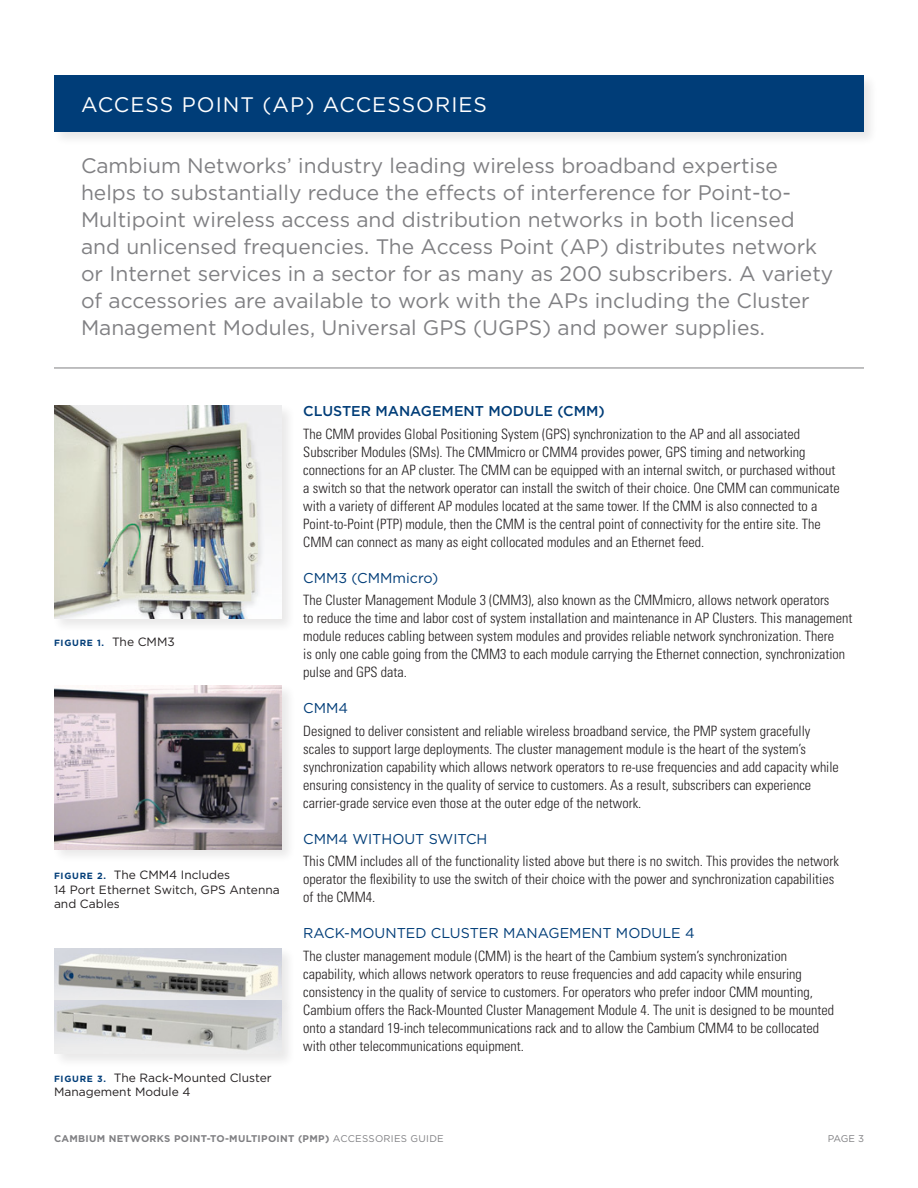
<style>
.page{position:relative;width:918px;height:1188px;background:#fff}
.page>*{position:absolute;margin:0;border:0;box-sizing:border-box;transform-origin:0 0}
.t1{font:21px/27px "Gotham";color:#808083}
.t2{font:21px "Gotham";letter-spacing:.05em;color:#fff}
.t3{font:300 condensed 14.25px/18px "Univers";color:#231f20}
.t4{font:14.25px "Gotham";color:#003d78}
.t5{font:500 14.25px "Gotham";color:#003d78}
.t6{font:12px/14.4px "Gotham";color:#231f20}
.t7{font:700 9.75px "Gotham";letter-spacing:.03em;color:#808083}
.t8{font:9.75px "Gotham";color:#808083}
.t9{font:700 9px "Gotham";letter-spacing:.08em;color:#003d78}
.s1{font-weight:400;font-size:12px;color:#231f20}
.s2{font-weight:700;font-size:9px;color:#003d78}
.s3{font-weight:400}
</style>
<div class="page">
<div style="left:52px;top:684px;width:244px;height:179px;background:#231f20;opacity:.1"></div>
<img style="left:54px;top:686px;width:227px;height:163px">
<div style="left:52px;top:73px;width:827px;height:73px;background:#231f20;opacity:.1"></div>
<div style="left:54px;top:76px;width:810px;height:56px;background:#003d78"></div>
<hr style="left:54px;top:368px;width:810px;height:1px;background:#808083">
<div style="left:52px;top:946px;width:243px;height:70px;background:#231f20;opacity:.1"></div>
<img style="left:55px;top:948px;width:227px;height:50px">
<div style="left:52px;top:998px;width:243px;height:70px;background:#231f20;opacity:.1"></div>
<div style="left:52px;top:403px;width:243px;height:230px;background:#231f20;opacity:.1"></div>
<img style="left:54px;top:405px;width:227px;height:213px">
<p class="t2" style="left:81px;top:91px;width:408px">ACCESS POINT (AP) ACCESSORIES</p>
<p class="t1" style="left:81px;top:152px;width:754px">Cambium Networks’ industry leading wireless broadband expertise helps to substantially reduce the effects of interference for Point-to-Multipoint wireless access and distribution networks in both licensed and unlicensed frequencies. The Access Point (AP) distributes network or Internet services in a sector for as many as 200 subscribers. A variety of accessories are available to work with the APs including the Cluster Management Modules, Universal GPS (UGPS) and power supplies.</p>
<p class="t9" style="left:54px;top:637px;width:122px">FIGURE 1. <span class="s1">The CMM3</span></p>
<p class="t6" style="left:54px;top:867px;width:227px"><span class="s2">FIGURE 2.</span> The CMM4 Includes<br>14 Port Ethernet Switch, GPS Antenna and Cables</p>
<p class="t6" style="left:54px;top:1070px;width:219px"><span class="s2">FIGURE 3.</span> The Rack-Mounted Cluster<br>Management Module 4</p>
<p class="t5" style="left:303px;top:402px;width:303px">CLUSTER MANAGEMENT MODULE (CMM)</p>
<p class="t3" style="left:303px;top:424px;width:538px">The CMM provides Global Positioning System (GPS) synchronization to the AP and all associated Subscriber Modules (SMs). The CMMmicro or CMM4 provides power, GPS timing and networking connections for an AP cluster. The CMM can be equipped with an internal switch, or purchased without a switch so that the network operator can install the switch of their choice. One CMM can communicate with a variety of different AP modules located at the same tower. If the CMM is also connected to a Point-to-Point (PTP) module, then the CMM is the central point of connectivity for the entire site. The CMM can connect as many as eight collocated modules and an Ethernet feed.</p>
<p class="t4" style="left:303px;top:568px;width:137px">CMM3 (CMMmicro)</p>
<p class="t3" style="left:303px;top:591px;width:551px">The Cluster Management Module 3 (CMM3), also known as the CMMmicro, allows network operators<br>to reduce the time and labor cost of system installation and maintenance in AP Clusters. This management module reduces cabling between system modules and provides reliable network synchronization. There<br>is only one cable going from the CMM3 to each module carrying the Ethernet connection, synchronization pulse and GPS data.</p>
<p class="t4" style="left:303px;top:699px;width:46px">CMM4</p>
<p class="t3" style="left:303px;top:721px;width:537px">Designed to deliver consistent and reliable wireless broadband service, the PMP system gracefully scales to support large deployments. The cluster management module is the heart of the system’s synchronization capability which allows network operators to re-use frequencies and add capacity while ensuring consistency in the quality of service to customers. As a result, subscribers can experience carrier-grade service even those at the outer edge of the network.</p>
<p class="t4" style="left:303px;top:829px;width:186px">CMM4 WITHOUT SWITCH</p>
<p class="t3" style="left:303px;top:852px;width:537px">This CMM includes all of the functionality listed above but there is no switch. This provides the network operator the flexibility to use the switch of their choice with the power and synchronization capabilities of the CMM4.</p>
<p class="t4" style="left:303px;top:924px;width:393px">RACK-MOUNTED CLUSTER MANAGEMENT MODULE 4</p>
<p class="t3" style="left:303px;top:946px;width:532px">The cluster management module (CMM) is the heart of the Cambium system’s synchronization capability, which allows network operators to reuse frequencies and add capacity while ensuring consistency in the quality of service to customers. For operators who prefer indoor CMM mounting, Cambium offers the Rack-Mounted Cluster Management Module 4. The unit is designed to be mounted onto a standard 19-inch telecommunications rack and to allow the Cambium CMM4 to be collocated with other telecommunications equipment.</p>
<p class="t7" style="left:54px;top:1132px;width:391px">CAMBIUM NETWORKS POINT-TO-MULTIPOINT (PMP) <span class="s3">ACCESSORIES GUIDE</span></p>
<p class="t8" style="left:828px;top:1132px;width:38px">PAGE 3</p>
</div>
